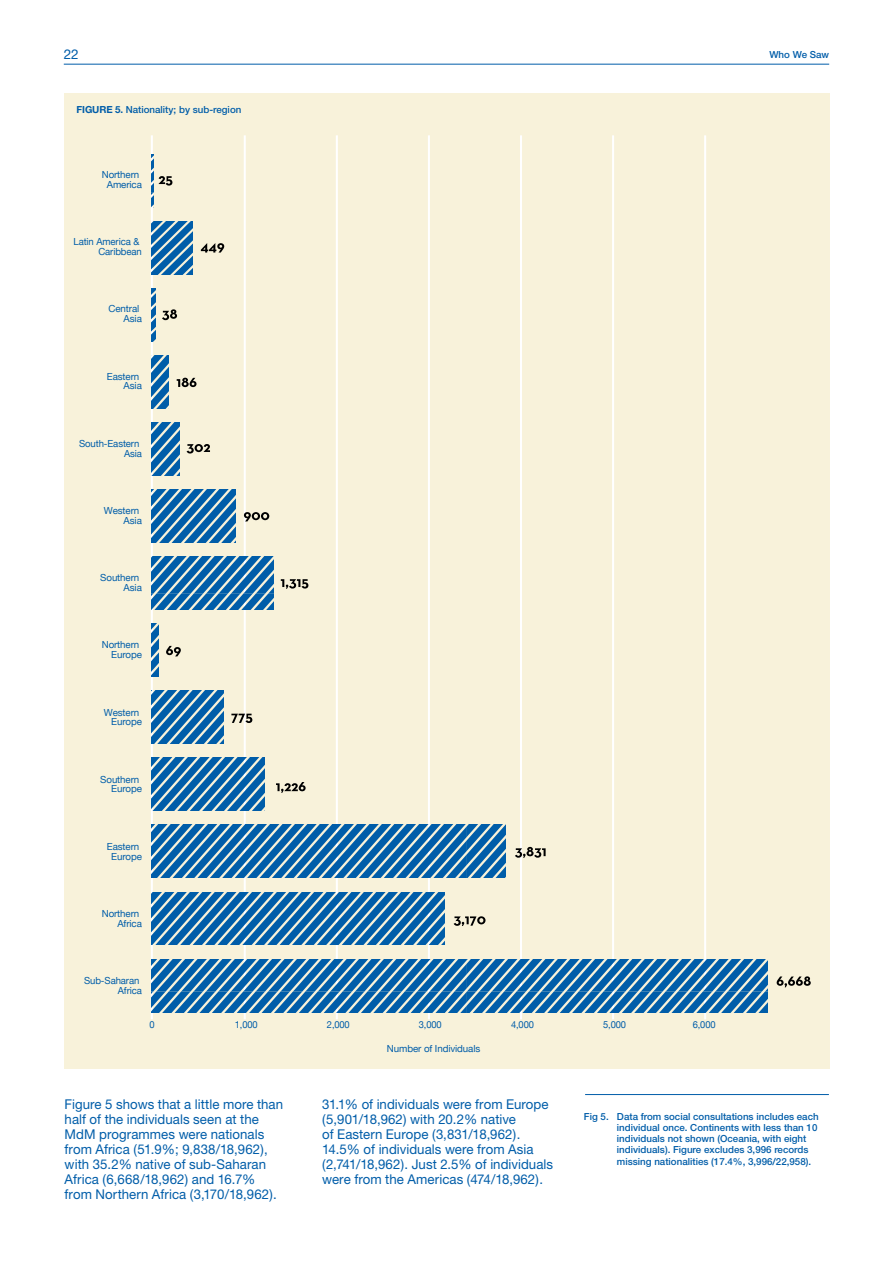
<style>
.page{position:relative;width:893px;height:1263px;background:#fff}
.page>*{position:absolute;margin:0;border:0;box-sizing:border-box;transform-origin:0 0}
.t1{font:13.5px/15px "Helvetica Neue";letter-spacing:.005em;color:#005da9}
.t2{font:13.5px "Helvetica Neue East A";color:#005da9}
.t3{font:500 9.75px/11.2px "Helvetica Neue";color:#005da9}
.t4{font:9.75px/9.8px "Helvetica Neue";letter-spacing:-.01em;color:#005da9;text-align:right}
.t5{font:9.75px "Helvetica Neue";letter-spacing:-.01em;color:#005da9;scale:.95 1}
.s1{font-weight:700}
</style>
<div class="page">
<hr style="left:64px;top:64px;width:765px;height:1px;background:#005da9">
<div style="left:65px;top:94px;width:765px;height:975px;background:#f8f2da"></div>
<hr style="left:704px;top:135px;width:2px;height:884px;background:#fff">
<hr style="left:612px;top:135px;width:2px;height:884px;background:#fff">
<hr style="left:520px;top:135px;width:2px;height:884px;background:#fff">
<hr style="left:428px;top:135px;width:2px;height:884px;background:#fff">
<hr style="left:336px;top:135px;width:2px;height:884px;background:#fff">
<hr style="left:244px;top:135px;width:2px;height:884px;background:#fff">
<hr style="left:151px;top:135px;width:2px;height:884px;background:#fff">
<hr style="left:152px;top:154px;width:2px;height:53px;background:#bfbfbf">
<svg style="left:152px;top:221px;width:41px;height:53px;background:#3d82b5"></svg>
<hr style="left:152px;top:288px;width:3px;height:53px;background:#bfbfbf">
<svg style="left:152px;top:355px;width:17px;height:53px"></svg>
<svg style="left:152px;top:422px;width:27px;height:53px"></svg>
<svg style="left:152px;top:489px;width:84px;height:53px;fill:#005da9"></svg>
<svg style="left:152px;top:556px;width:121px;height:53px;fill:#005da9"></svg>
<svg style="left:152px;top:624px;width:7px;height:52px"></svg>
<svg style="left:152px;top:691px;width:72px;height:53px;fill:#005da9"></svg>
<svg style="left:152px;top:758px;width:113px;height:53px;fill:#005da9"></svg>
<svg style="left:152px;top:825px;width:354px;height:53px;fill:#005da9"></svg>
<svg style="left:152px;top:892px;width:292px;height:53px;fill:#005da9"></svg>
<svg style="left:152px;top:959px;width:615px;height:53px;fill:#005da9"></svg>
<svg style="left:777px;top:976px;width:34px;height:11px"></svg>
<svg style="left:281px;top:579px;width:27px;height:10px"></svg>
<svg style="left:244px;top:512px;width:25px;height:9px"></svg>
<svg style="left:187px;top:444px;width:23px;height:9px"></svg>
<svg style="left:177px;top:378px;width:19px;height:9px"></svg>
<svg style="left:162px;top:309px;width:15px;height:11px"></svg>
<svg style="left:201px;top:243px;width:23px;height:10px"></svg>
<svg style="left:159px;top:176px;width:13px;height:10px"></svg>
<svg style="left:454px;top:916px;width:31px;height:10px"></svg>
<svg style="left:515px;top:847px;width:31px;height:11px"></svg>
<svg style="left:276px;top:782px;width:30px;height:11px"></svg>
<svg style="left:231px;top:714px;width:21px;height:9px"></svg>
<svg style="left:166px;top:646px;width:15px;height:10px"></svg>
<hr style="left:585px;top:1094px;width:244px;height:1px;background:#005da9">
<p class="t2" style="left:64px;top:46px;width:17px">22</p>
<p class="t3" style="left:769px;top:49px;width:61px">Who We Saw</p>
<p class="t3" style="left:77px;top:104px;width:166px"><span class="s1">FIGURE 5.</span> Nationality; by sub-region</p>
<p class="t4" style="left:102px;top:170px;width:42px;text-align:center">Northern<br>America</p>
<p class="t4" style="left:73px;top:237px;width:70px">Latin America &amp;<br>Caribbean</p>
<p class="t4" style="left:108px;top:305px;width:35px">Central<br>Asia</p>
<p class="t4" style="left:107px;top:372px;width:37px">Eastern<br>Asia</p>
<p class="t4" style="left:79px;top:439px;width:64px">South-Eastern<br>Asia</p>
<p class="t4" style="left:104px;top:506px;width:40px">Western<br>Asia</p>
<p class="t4" style="left:100px;top:573px;width:43px">Southern<br>Asia</p>
<p class="t4" style="left:102px;top:640px;width:42px">Northern<br>Europe</p>
<p class="t4" style="left:104px;top:708px;width:40px">Western<br>Europe</p>
<p class="t4" style="left:100px;top:775px;width:43px">Southern<br>Europe</p>
<p class="t4" style="left:107px;top:842px;width:37px;text-align:center">Eastern<br>Europe</p>
<p class="t4" style="left:102px;top:909px;width:42px">Northern<br>Africa</p>
<p class="t4" style="left:84px;top:976px;width:59px">Sub-Saharan<br>Africa</p>
<p class="t5" style="left:149px;top:1017px;width:7px">0</p>
<p class="t5" style="left:235px;top:1017px;width:26px">1,000</p>
<p class="t5" style="left:327px;top:1017px;width:26px">2,000</p>
<p class="t5" style="left:419px;top:1017px;width:26px">3,000</p>
<p class="t5" style="left:511px;top:1017px;width:26px">4,000</p>
<p class="t5" style="left:603px;top:1017px;width:26px">5,000</p>
<p class="t5" style="left:693px;top:1017px;width:26px">6,000</p>
<p class="t4" style="left:387px;top:1044px;width:95px">Number of Individuals</p>
<p class="t1" style="left:65px;top:1096px;width:220px">Figure 5 shows that a little more than half of the individuals seen at the MdM programmes were nationals from Africa (51.9%; 9,838/18,962), with 35.2% native of sub-Saharan Africa (6,668/18,962) and 16.7% from Northern Africa (3,170/18,962).</p>
<p class="t1" style="left:322px;top:1096px;width:232px">31.1% of individuals were from Europe (5,901/18,962) with 20.2% native<br>of Eastern Europe (3,831/18,962).<br>14.5% of individuals were from Asia (2,741/18,962). Just 2.5% of individuals were from the Americas (474/18,962).</p>
<p class="t3" style="left:617px;top:1110px;width:203px;text-indent:-33px">Fig 5. Data from social consultations includes each individual once. Continents with less than 10 individuals not shown (Oceania, with eight individuals). Figure excludes 3,996 records missing nationalities (17.4%, 3,996/22,958).</p>
</div>
